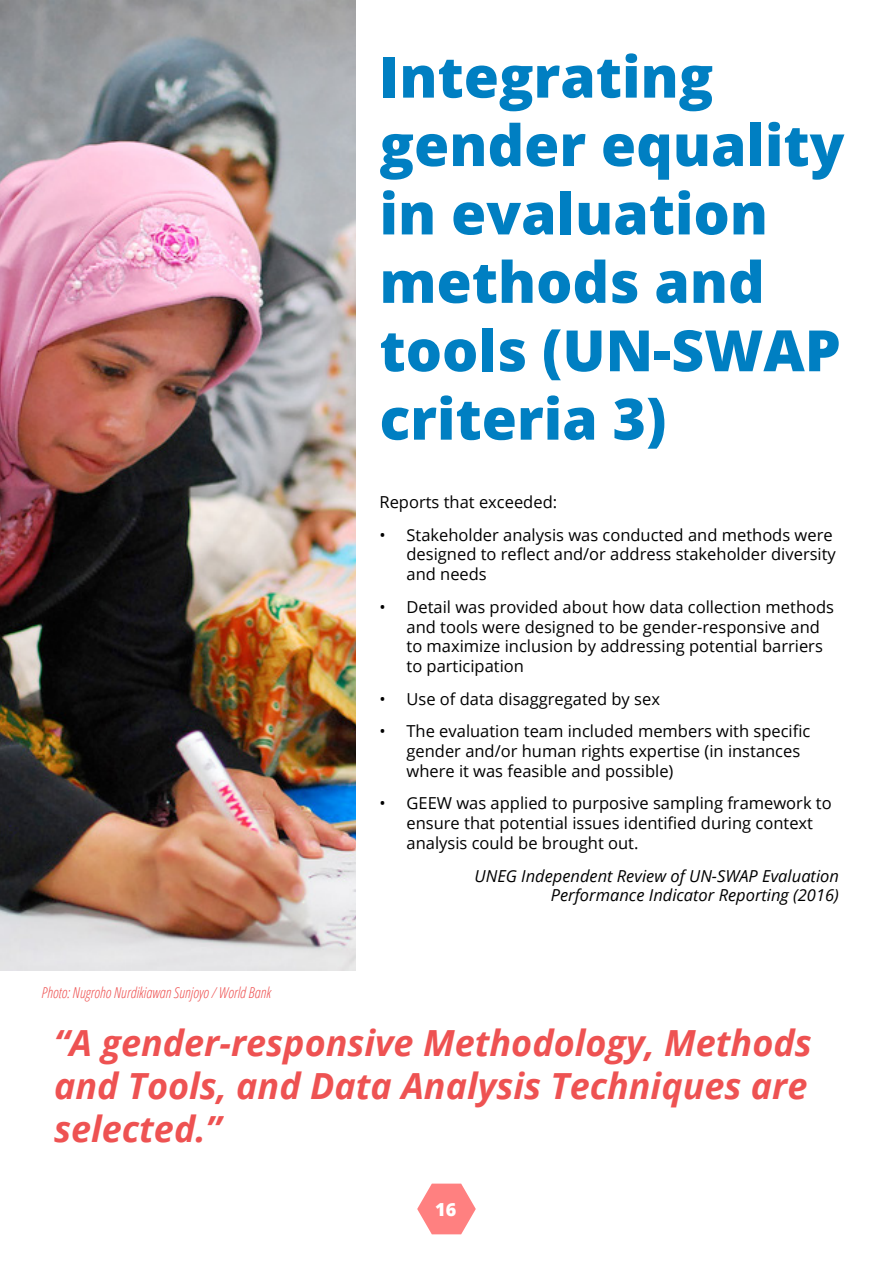
<style>
.page{position:relative;width:893px;height:1263px;background:#fff}
.page>*{position:absolute;margin:0;border:0;box-sizing:border-box;transform-origin:0 0}
.t1{font:800 57px/68.4px "Open Sans";color:#007fc2}
.t2{font:italic 700 36px/43.2px "Open Sans";color:#ee5252}
.t3{font:800 18px "Open Sans";color:#fff}
.t4{font:16.5px/19.8px "Open Sans";color:#000}
.t5{font:italic 16.5px/19.8px "Open Sans";color:#000;text-align:right}
.t6{font:italic 300 condensed 15px "Open Sans";color:#ee5252}
</style>
<div class="page">
<svg style="left:417px;top:1183px;width:59px;height:51px"></svg>
<img style="left:0;top:0;width:355px;height:971px">
<h1 class="t1" style="left:379px;top:40px;width:466px">Integrating gender equality in evaluation methods and tools (UN-SWAP criteria 3)</h1>
<p class="t6" style="left:41px;top:983px;width:231px">Photo: Nugroho Nurdikiawan Sunjoyo / World Bank</p>
<p class="t4" style="left:379px;top:492px;width:179px">Reports that exceeded:</p>
<p class="t4" style="left:406px;top:524px;width:431px;text-indent:-27px">• Stakeholder analysis was conducted and methods were designed to reflect and/or address stakeholder diversity and needs</p>
<p class="t4" style="left:406px;top:596px;width:429px;text-indent:-27px">• Detail was provided about how data collection methods and tools were designed to be gender-responsive and to maximize inclusion by addressing potential barriers to participation</p>
<p class="t4" style="left:379px;top:688px;width:282px">• Use of data disaggregated by sex</p>
<p class="t4" style="left:406px;top:721px;width:405px;text-indent:-27px">• The evaluation team included members with specific gender and/or human rights expertise (in instances where it was feasible and possible)</p>
<p class="t4" style="left:406px;top:793px;width:427px;text-indent:-27px">• GEEW was applied to purposive sampling framework to ensure that potential issues identified during context analysis could be brought out.</p>
<p class="t5" style="left:475px;top:865px;width:366px">UNEG Independent Review of UN-SWAP Evaluation<br>Performance Indicator Reporting (2016)</p>
<h2 class="t2" style="left:54px;top:1020px;width:759px">“A gender-responsive Methodology, Methods and Tools, and Data Analysis Techniques are selected.”</h2>
<p class="t3" style="left:435px;top:1195px;width:23px">16</p>
</div>
